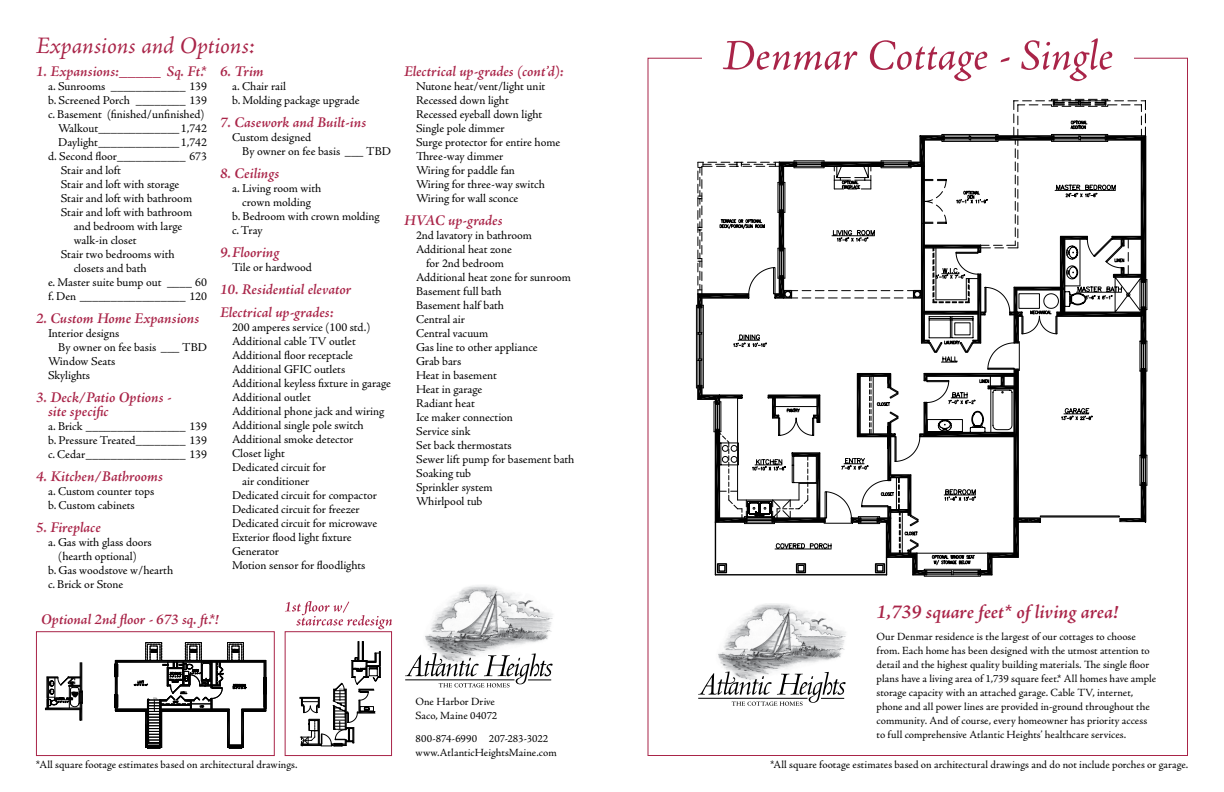
<style>
.page{position:relative;width:1224px;height:792px;background:#fff}
.page>*{position:absolute;margin:0;border:0;box-sizing:border-box;transform-origin:0 0}
.t1{font:italic 24px "Adobe Jenson Pro";color:#a92448}
.t2{font:italic 600 20px "Adobe Jenson Pro";letter-spacing:-.005em;color:#a92448}
.t3{font:italic 600 15px/14px "Adobe Jenson Pro";color:#a92448}
.t4{font:12px/14px "Adobe Jenson Pro";letter-spacing:-.005em;color:#000}
.t5{font:11px/14px "Adobe Jenson Pro";letter-spacing:.005em;color:#000}
</style>
<div class="page">
<svg style="left:696px;top:99px;width:452px;height:477px"></svg>
<svg style="left:44px;top:662px;width:39px;height:59px"></svg>
<svg style="left:115px;top:642px;width:152px;height:107px"></svg>
<div style="left:36px;top:631px;width:239px;height:125px;border:1px solid #a92448"></div>
<img style="left:718px;top:603px;width:128px;height:69px">
<svg style="left:698px;top:672px;width:148px;height:34px"></svg>
<svg style="left:723px;top:38px;width:389px;height:43px"></svg>
<svg style="left:285px;top:601px;width:107px;height:146px"></svg>
<img style="left:425px;top:585px;width:128px;height:68px">
<svg style="left:405px;top:653px;width:148px;height:34px"></svg>
<h1 class="t1" style="left:36px;top:32px;width:220px">Expansions and Options:</h1>
<p class="t3" style="left:36px;top:66px;width:173px">1. Expansions:_____ Sq. Ft.*</p>
<p class="t4" style="left:48px;top:80px;width:160px">a. Sunrooms ____________ 139</p>
<p class="t4" style="left:48px;top:94px;width:161px">b. Screened Porch ________ 139</p>
<p class="t4" style="left:48px;top:108px;width:158px">c. Basement (finished/unfinished)</p>
<p class="t4" style="left:58px;top:122px;width:150px">Walkout_____________1,742</p>
<p class="t4" style="left:58px;top:136px;width:150px">Daylight_____________1,742</p>
<p class="t4" style="left:48px;top:150px;width:161px">d. Second floor___________ 673</p>
<p class="t4" style="left:61px;top:164px;width:62px">Stair and loft</p>
<p class="t4" style="left:61px;top:178px;width:120px">Stair and loft with storage</p>
<p class="t4" style="left:61px;top:192px;width:133px">Stair and loft with bathroom</p>
<p class="t4" style="left:61px;top:206px;width:133px">Stair and loft with bathroom</p>
<p class="t4" style="left:74px;top:220px;width:110px">and bedroom with large</p>
<p class="t4" style="left:74px;top:234px;width:64px">walk-in closet</p>
<p class="t4" style="left:61px;top:248px;width:115px">Stair two bedrooms with</p>
<p class="t4" style="left:74px;top:262px;width:74px">closets and bath</p>
<p class="t4" style="left:48px;top:276px;width:161px">e. Master suite bump out ____ 60</p>
<p class="t4" style="left:48px;top:290px;width:161px">f. Den _________________ 120</p>
<p class="t3" style="left:36px;top:313px;width:165px">2. Custom Home Expansions</p>
<p class="t4" style="left:48px;top:327px;width:73px">Interior designs</p>
<p class="t4" style="left:58px;top:341px;width:150px">By owner on fee basis ___ TBD</p>
<p class="t4" style="left:48px;top:355px;width:69px">Window Seats</p>
<p class="t4" style="left:48px;top:369px;width:44px">Skylights</p>
<p class="t3" style="left:48px;top:392px;width:125px;text-indent:-12px">3. Deck/Patio Options - site specific</p>
<p class="t4" style="left:48px;top:420px;width:161px;text-align:justify">a. Brick ________________ 139 b. Pressure Treated________ 139 c. Cedar________________ 139</p>
<p class="t3" style="left:36px;top:471px;width:128px">4. Kitchen/Bathrooms</p>
<p class="t4" style="left:48px;top:485px;width:108px">a. Custom counter tops b. Custom cabinets</p>
<p class="t3" style="left:36px;top:522px;width:66px">5. Fireplace</p>
<p class="t4" style="left:48px;top:536px;width:105px">a. Gas with glass doors</p>
<p class="t4" style="left:58px;top:550px;width:80px">(hearth optional)</p>
<p class="t4" style="left:48px;top:564px;width:127px">b. Gas woodstove w/hearth</p>
<p class="t4" style="left:48px;top:578px;width:77px">c. Brick or Stone</p>
<p class="t3" style="left:220px;top:66px;width:45px">6. Trim</p>
<p class="t4" style="left:232px;top:80px;width:129px">a. Chair rail<br>b. Molding package upgrade</p>
<p class="t3" style="left:220px;top:117px;width:148px">7. Casework and Built-ins</p>
<p class="t4" style="left:242px;top:131px;width:150px;text-indent:-10px">Custom designed<br>By owner on fee basis ___ TBD</p>
<p class="t3" style="left:220px;top:168px;width:61px">8. Ceilings</p>
<p class="t4" style="left:232px;top:182px;width:91px">a. Living room with</p>
<p class="t4" style="left:242px;top:196px;width:70px">crown molding</p>
<p class="t4" style="left:232px;top:210px;width:149px">b. Bedroom with crown molding</p>
<p class="t4" style="left:232px;top:224px;width:32px">c. Tray</p>
<p class="t3" style="left:220px;top:247px;width:61px">9.Flooring</p>
<p class="t4" style="left:232px;top:261px;width:81px">Tile or hardwood</p>
<p class="t3" style="left:220px;top:279px;width:133px;line-height:23px">10. Residential elevator<br>Electrical up-grades:</p>
<p class="t4" style="left:232px;top:321px;width:140px">200 amperes service (100 std.)</p>
<p class="t4" style="left:232px;top:335px;width:125px">Additional cable TV outlet</p>
<p class="t4" style="left:232px;top:349px;width:123px">Additional floor receptacle</p>
<p class="t4" style="left:232px;top:363px;width:115px">Additional GFIC outlets</p>
<p class="t4" style="left:232px;top:377px;width:161px">Additional keyless fixture in garage</p>
<p class="t4" style="left:232px;top:391px;width:80px">Additional outlet</p>
<p class="t4" style="left:232px;top:405px;width:154px">Additional phone jack and wiring</p>
<p class="t4" style="left:232px;top:419px;width:133px">Additional single pole switch</p>
<p class="t4" style="left:232px;top:433px;width:123px">Additional smoke detector</p>
<p class="t4" style="left:232px;top:447px;width:54px">Closet light</p>
<p class="t4" style="left:232px;top:461px;width:96px">Dedicated circuit for</p>
<p class="t4" style="left:242px;top:475px;width:69px">air conditioner</p>
<p class="t4" style="left:232px;top:489px;width:146px">Dedicated circuit for compactor</p>
<p class="t4" style="left:232px;top:503px;width:129px">Dedicated circuit for freezer</p>
<p class="t4" style="left:232px;top:517px;width:147px">Dedicated circuit for microwave</p>
<p class="t4" style="left:232px;top:531px;width:121px">Exterior flood light fixture</p>
<p class="t4" style="left:232px;top:545px;width:49px">Generator</p>
<p class="t4" style="left:232px;top:559px;width:135px">Motion sensor for floodlights</p>
<p class="t3" style="left:41px;top:614px;width:179px">Optional 2nd floor - 673 sq. ft.*!</p>
<p class="t3" style="left:404px;top:66px;width:161px">Electrical up-grades (cont’d):</p>
<p class="t4" style="left:416px;top:80px;width:146px">Nutone heat/vent/light unit<br>Recessed down light<br>Recessed eyeball down light<br>Single pole dimmer<br>Surge protector for entire home<br>Three-way dimmer<br>Wiring for paddle fan<br>Wiring for three-way switch<br>Wiring for wall sconce</p>
<p class="t3" style="left:404px;top:215px;width:100px">HVAC up-grades</p>
<p class="t4" style="left:416px;top:229px;width:118px">2nd lavatory in bathroom</p>
<p class="t4" style="left:416px;top:243px;width:97px">Additional heat zone</p>
<p class="t4" style="left:426px;top:257px;width:79px">for 2nd bedroom</p>
<p class="t4" style="left:416px;top:271px;width:157px">Additional heat zone for sunroom</p>
<p class="t4" style="left:416px;top:285px;width:87px">Basement full bath</p>
<p class="t4" style="left:416px;top:299px;width:90px">Basement half bath</p>
<p class="t4" style="left:416px;top:313px;width:51px">Central air</p>
<p class="t4" style="left:416px;top:327px;width:74px">Central vacuum</p>
<p class="t4" style="left:416px;top:341px;width:123px">Gas line to other appliance</p>
<p class="t4" style="left:416px;top:355px;width:47px">Grab bars</p>
<p class="t4" style="left:416px;top:369px;width:82px">Heat in basement</p>
<p class="t4" style="left:416px;top:383px;width:68px">Heat in garage</p>
<p class="t4" style="left:416px;top:397px;width:60px">Radiant heat</p>
<p class="t4" style="left:416px;top:411px;width:99px">Ice maker connection</p>
<p class="t4" style="left:416px;top:425px;width:56px">Service sink</p>
<p class="t4" style="left:416px;top:439px;width:97px">Set back thermostats</p>
<p class="t4" style="left:416px;top:453px;width:160px">Sewer lift pump for basement bath</p>
<p class="t4" style="left:416px;top:467px;width:57px">Soaking tub</p>
<p class="t4" style="left:416px;top:481px;width:78px">Sprinkler system</p>
<p class="t4" style="left:416px;top:495px;width:68px">Whirlpool tub</p>
<h2 class="t2" style="left:877px;top:601px;width:243px">1,739 square feet* of living area!</h2>
<p class="t5" style="left:877px;top:630px;width:281px">Our Denmar residence is the largest of our cottages to choose from. Each home has been designed with the utmost attention to detail and the highest quality building materials. The single floor plans have a living area of 1,739 square feet.* All homes have ample storage capacity with an attached garage. Cable TV, internet, phone and all power lines are provided in-ground throughout the community. And of course, every homeowner has priority access to full comprehensive Atlantic Heights’ healthcare services.</p>
<p class="t5" style="left:416px;top:695px;width:83px">One Harbor Drive<br>Saco, Maine 04072</p>
<p class="t5" style="left:416px;top:732px;width:143px">800-874-6990 207-283-3022 www.AtlanticHeightsMaine.com</p>
<p class="t5" style="left:36px;top:758px;width:263px">*All square footage estimates based on architectural drawings.</p>
<p class="t5" style="left:770px;top:758px;width:420px">*All square footage estimates based on architectural drawings and do not include porches or garage.</p>
</div>
